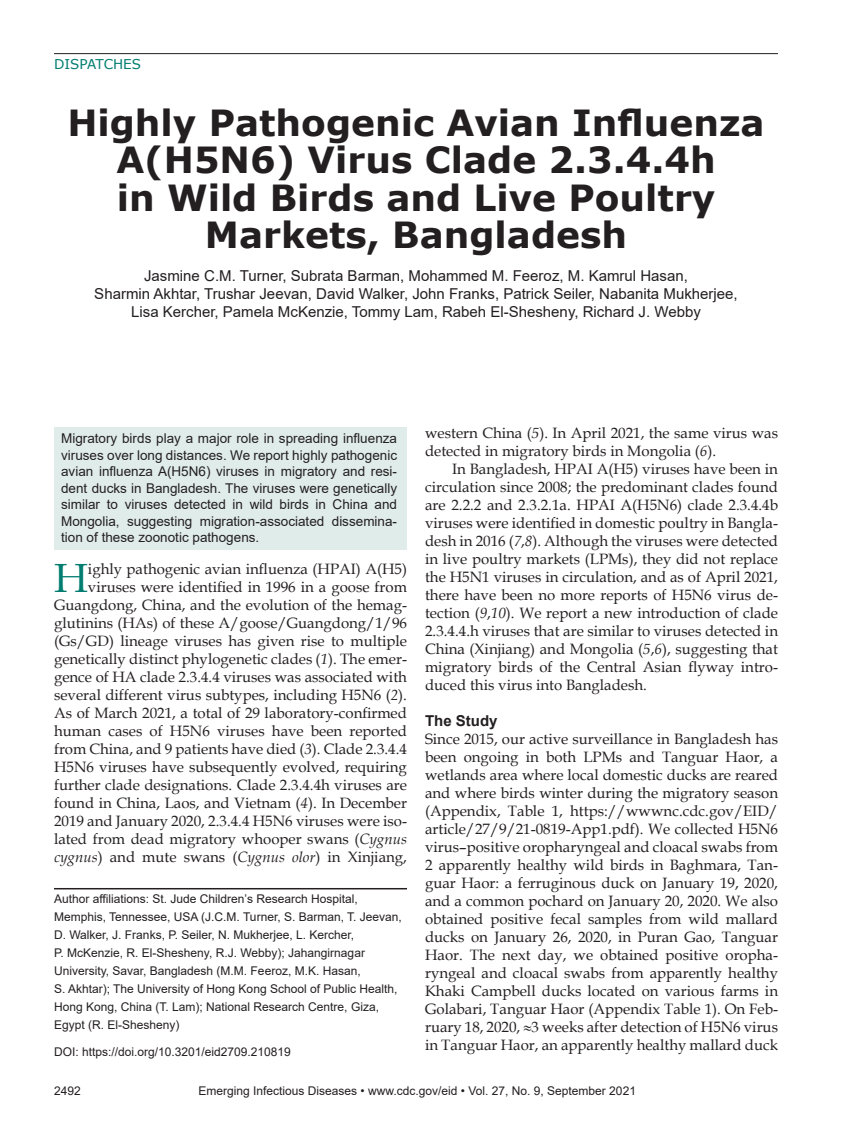
<style>
.page{position:relative;width:851px;height:1134px;background:#fff}
.page>*{position:absolute;margin:0;border:0;box-sizing:border-box;transform-origin:0 0}
.t1{font:40.8px "Book Antiqua";color:#007d70}
.t2{font:700 36px/37.5px "Verdana";color:#231f20;text-align:center}
.t3{font:15px/18px "Book Antiqua";color:#231f20;text-align:justify}
.t4{font:15px/18px "Arial";color:#231f20;text-align:center}
.t5{font:700 15px "Arial";color:#231f20}
.t6{font:13.5px/16.5px "Arial";color:#231f20;text-align:justify}
.t7{font:13.5px "Verdana";color:#007d70}
.t8{font:12px/18px "Arial";color:#231f20}
.s1{font-style:italic}
</style>
<div class="page">
<hr style="left:54px;top:53px;width:724px;height:1px;background:#231f20">
<hr style="left:54px;top:888px;width:353px;height:1px;background:#231f20">
<div style="left:54px;top:427px;width:353px;height:123px;background:#e0ecea"></div>
<p class="t7" style="left:54px;top:55px;width:88px">DISPATCHES</p>
<h2 class="t2" style="left:67px;top:103px;width:698px">Highly Pathogenic Avian Influenza<br>A(H5N6) Virus Clade 2.3.4.4h<br>in Wild Birds and Live Poultry<br>Markets, Bangladesh</h2>
<p class="t4" style="left:94px;top:267px;width:645px">Jasmine C.M. Turner, Subrata Barman, Mohammed M. Feeroz, M. Kamrul Hasan,<br>Sharmin Akhtar, Trushar Jeevan, David Walker, John Franks, Patrick Seiler, Nabanita Mukherjee,<br>Lisa Kercher, Pamela McKenzie, Tommy Lam, Rabeh El-Shesheny, Richard J. Webby</p>
<p class="t6" style="left:61px;top:430px;width:337px">Migratory birds play a major role in spreading influenza viruses over long distances. We report highly pathogenic avian influenza A(H5N6) viruses in migratory and resi&shy;dent ducks in Bangladesh. The viruses were genetically similar to viruses detected in wild birds in China and Mongolia, suggesting migration-associated dissemina&shy;tion of these zoonotic pathogens.</p>
<p class="t3" style="left:54px;top:560px;width:354px;text-align:right">ighly pathogenic avian influenza (HPAI) A(H5) viruses were identified in 1996 in a goose from Guangdong, China, and the evolution of the hemag&shy;glutinins (HAs) of these A/goose/Guangdong/1/96 (Gs/GD) lineage viruses has given rise to multiple genetically distinct phylogenetic clades (<span class="s1">1</span>). The emer&shy;gence of HA clade 2.3.4.4 viruses was associated with several different virus subtypes, including H5N6 (<span class="s1">2</span>).<br>As of March 2021, a total of 29 laboratory-confirmed human cases of H5N6 viruses have been reported from China, and 9 patients have died (<span class="s1">3</span>). Clade 2.3.4.4<br>H5N6 viruses have subsequently evolved, requiring further clade designations. Clade 2.3.4.4h viruses are found in China, Laos, and Vietnam (<span class="s1">4</span>). In December 2019 and January 2020, 2.3.4.4 H5N6 viruses were iso&shy;lated from dead migratory whooper swans (<span class="s1">Cygnus cygnus</span>) and mute swans (<span class="s1">Cygnus olor</span>) in Xinjiang,</p>
<h1 class="t1" style="left:54px;top:550px;width:35px">H</h1>
<p class="t8" style="left:54px;top:890px;width:349px">Author affi liations: St. Jude Children’s Research Hospital, Memphis, Tennessee, USA (J.C.M. Turner, S. Barman, T. Jeevan, D. Walker, J. Franks, P. Seiler, N. Mukherjee, L. Kercher,<br>P. McKenzie, R. El-Shesheny, R.J. Webby); Jahangirnagar University, Savar, Bangladesh (M.M. Feeroz, M.K. Hasan,<br>S. Akhtar); The University of Hong Kong School of Public Health, Hong Kong, China (T. Lam); National Research Centre, Giza, Egypt (R. El-Shesheny)</p>
<p class="t8" style="left:54px;top:1043px;width:238px">DOI: https://doi.org/10.3201/eid2709.210819</p>
<p class="t3" style="left:425px;top:423px;width:354px">western China (<span class="s1">5</span>). In April 2021, the same virus was detected in migratory birds in Mongolia (<span class="s1">6</span>).</p>
<p class="t3" style="left:425px;top:459px;width:354px;text-indent:27px">In Bangladesh, HPAI A(H5) viruses have been in circulation since 2008; the predominant clades found are 2.2.2 and 2.3.2.1a. HPAI A(H5N6) clade 2.3.4.4b viruses were identified in domestic poultry in Bangla&shy;desh in 2016 (<span class="s1">7</span>,<span class="s1">8</span>). Although the viruses were detected in live poultry markets (LPMs), they did not replace the H5N1 viruses in circulation, and as of April 2021, there have been no more reports of H5N6 virus de&shy;tection (<span class="s1">9</span>,<span class="s1">10</span>). We report a new introduction of clade 2.3.4.4.h viruses that are similar to viruses detected in China (Xinjiang) and Mongolia (<span class="s1">5</span>,<span class="s1">6</span>), suggesting that migratory birds of the Central Asian flyway intro&shy;duced this virus into Bangladesh.</p>
<p class="t5" style="left:425px;top:710px;width:74px">The Study</p>
<p class="t3" style="left:425px;top:729px;width:354px">Since 2015, our active surveillance in Bangladesh has been ongoing in both LPMs and Tanguar Haor, a wetlands area where local domestic ducks are reared and where birds winter during the migratory season (Appendix, Table 1, https://wwwnc.cdc.gov/EID/ article/27/9/21-0819-App1.pdf). We collected H5N6 virus–positive oropharyngeal and cloacal swabs from 2 apparently healthy wild birds in Baghmara, Tan&shy;guar Haor: a ferruginous duck on January 19, 2020, and a common pochard on January 20, 2020. We also obtained positive fecal samples from wild mallard ducks on January 26, 2020, in Puran Gao, Tanguar Haor. The next day, we obtained positive oropha&shy;ryngeal and cloacal swabs from apparently healthy Khaki Campbell ducks located on various farms in Golabari, Tanguar Haor (Appendix Table 1). On Feb&shy;ruary 18, 2020, ≈3 weeks after detection of H5N6 virus in Tanguar Haor, an apparently healthy mallard duck</p>
<p class="t8" style="left:54px;top:1082px;width:28px">2492</p>
<p class="t8" style="left:198px;top:1082px;width:439px">Emerging Infectious Diseases • www.cdc.gov/eid • Vol. 27, No. 9, September 2021</p>
</div>
